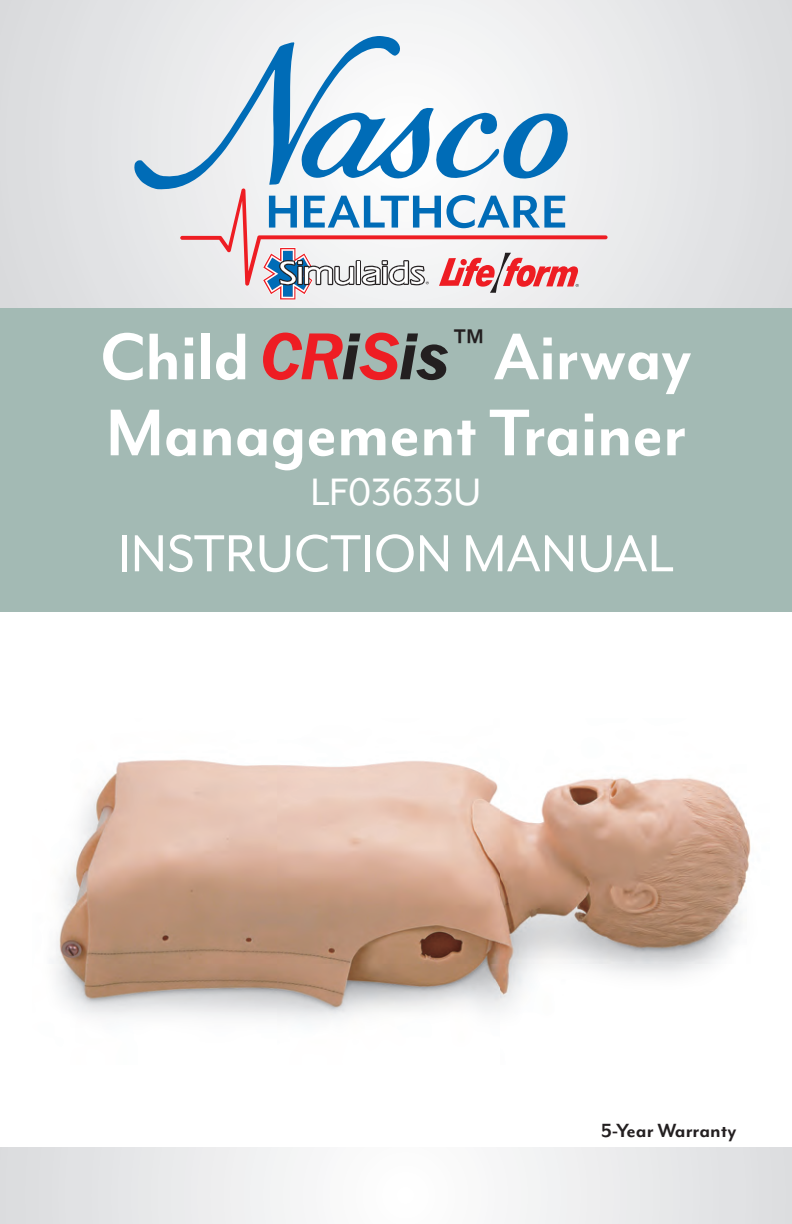
<style>
.page{position:relative;width:792px;height:1224px;background:#fff}
.page>*{position:absolute;margin:0;border:0;box-sizing:border-box;transform-origin:0 0}
.t1{font:700 76px/76px "Mr Eaves Mod OT";letter-spacing:-.01em;color:#fff}
.t2{font:60px "Mr Eaves Mod OT";color:#fff}
.t3{font:700 53.2px "Mr Eaves Mod OT";color:#006cb7}
.t4{font:44px "Mr Eaves Mod OT";letter-spacing:-.01em;color:#fff}
.t5{font:700 22px "Mr Eaves Mod OT";color:#231f20}
.s1{font-family:"Franklin Gothic IT Cby BT";font-weight:600;font-style:italic;font-size:66px;color:#ee1d23}
.s2{font-family:"Franklin Gothic IT Cby BT";font-weight:600;font-style:italic;font-size:66px;color:#231f20}
</style>
<div class="page">
<svg style="left:0;top:0;width:792px;height:308px"></svg>
<svg style="left:133px;top:36px;width:267px;height:153px;fill:#ededee"></svg>
<svg style="left:301px;top:107px;width:271px;height:75px"></svg>
<svg style="left:439px;top:286px;width:140px;height:7px"></svg>
<svg style="left:263px;top:286px;width:91px;height:14px"></svg>
<svg style="left:180px;top:188px;width:428px;height:98px;fill:#f0f1f2"></svg>
<div style="left:0;top:308px;width:792px;height:304px;background:#a3bab4"></div>
<svg style="left:0;top:1148px;width:792px;height:76px"></svg>
<img style="left:52px;top:759px;width:699px;height:263px">
<p class="t3" style="left:265px;top:183px;width:304px">HEALTHCARE</p>
<p class="t1" style="left:100px;top:320px;width:593px">Child <span class="s1">CR</span><span class="s2">i</span><span class="s1">S</span><span class="s2">is</span><sup>™</sup> Airway<br>Management Trainer</p>
<p class="t4" style="left:310px;top:468px;width:173px">LF03633U</p>
<p class="t2" style="left:118px;top:521px;width:557px">INSTRUCTION MANUAL</p>
<p class="t5" style="left:601px;top:1119px;width:137px">5-Year Warranty</p>
</div>
